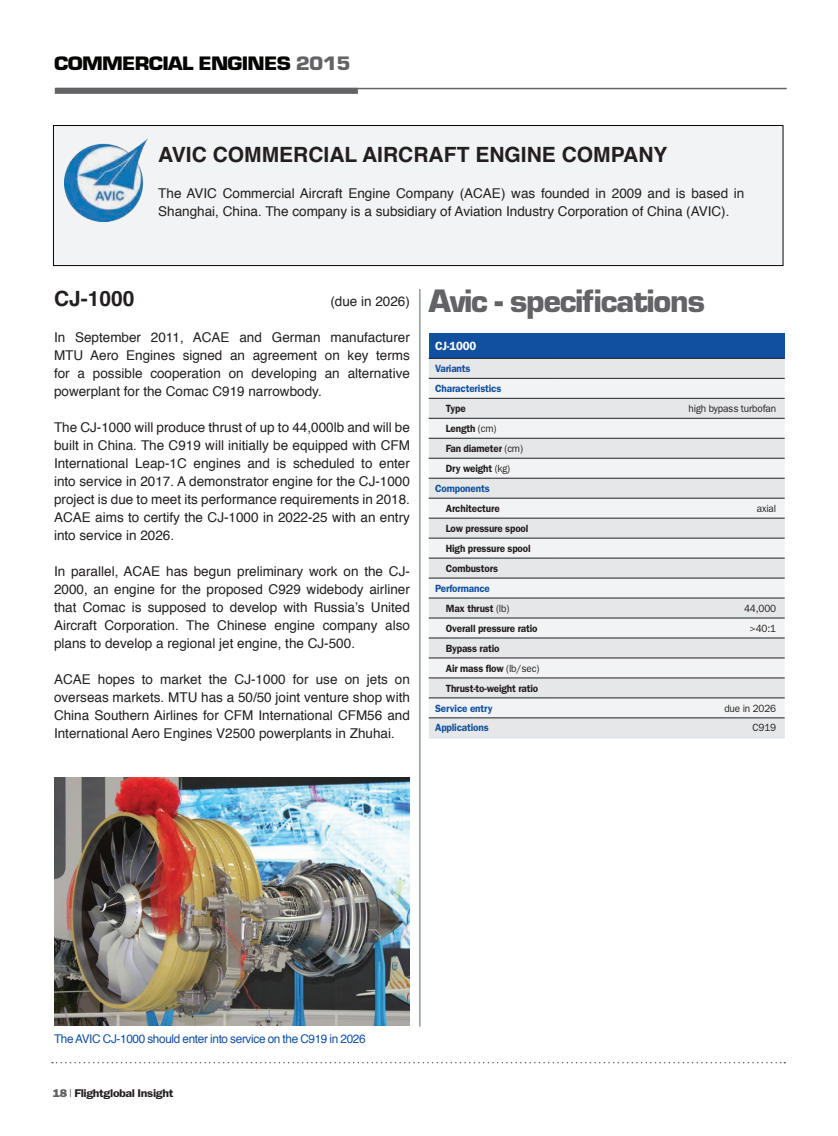
<style>
.page{position:relative;width:838px;height:1136px;background:#fff}
.page>*{position:absolute;margin:0;border:0;box-sizing:border-box;transform-origin:0 0}
.t1{font:700 30px "Eurostile";color:#636366}
.t2{font:700 21px "Helvetica";color:#231f20}
.t3{font:700 18px "Eurostile";letter-spacing:-.035em;color:#040503;scale:1.1 1}
.t4{font:13.5px/18px "Helvetica";color:#231f20;text-align:justify}
.t5{font:12px "Helvetica";letter-spacing:-.03em;color:#1150a1}
.t6{font:600 12px "ITC Franklin Gothic Std";color:#fff;scale:.95 1}
.t7{font:600 11.25px "ITC Franklin Gothic Std";letter-spacing:-.03em;color:#231f20;scale:1.1 1}
.t8{font:600 10.5px/20px "ITC Franklin Gothic Std";letter-spacing:-.015em;color:#231f20;scale:.95 1}
.t9{font:600 10.5px/20px "ITC Franklin Gothic Std";letter-spacing:-.015em;color:#1150a1;scale:.95 1}
.t10{font:10.5px "ITC Franklin Gothic Std";letter-spacing:-.015em;color:#231f20;scale:.95 1}
.s1{color:#636366}
.s2{font-weight:400}
.s3{color:#231f20}
.s4{font-weight:400;color:#231f20}
.s5{font-family:"ITC Franklin Gothic Std Hvy";font-weight:400;color:#636366}
</style>
<div class="page">
<hr style="left:55px;top:88px;width:731px;height:1px;background:#636366">
<div style="left:55px;top:88px;width:303px;height:6px;background:#636366"></div>
<svg style="left:52px;top:1061px;width:733px;height:2px"></svg>
<div style="left:53px;top:125px;width:730px;height:141px;background:#f2f3f4;border:1px solid #040503"></div>
<hr style="left:419px;top:289px;width:1px;height:737px;background:#5d6565">
<img style="left:65px;top:139px;width:82px;height:83px">
<div style="left:429px;top:333px;width:355px;height:25px;background:#1150a1"></div>
<div style="left:429px;top:359px;width:355px;height:378px;background:#e6e7e9"></div>
<svg style="left:429px;top:379px;width:355px;height:338px;fill:#f2f3f4"></svg>
<hr style="left:429px;top:418px;width:125px;height:1px;background:#231f20">
<hr style="left:554px;top:418px;width:230px;height:1px;background:#231f20">
<hr style="left:429px;top:438px;width:125px;height:1px;background:#231f20">
<hr style="left:554px;top:438px;width:230px;height:1px;background:#231f20">
<hr style="left:429px;top:458px;width:125px;height:1px;background:#231f20">
<hr style="left:554px;top:458px;width:230px;height:1px;background:#231f20">
<hr style="left:429px;top:498px;width:125px;height:1px;background:#231f20">
<hr style="left:554px;top:498px;width:230px;height:1px;background:#231f20">
<hr style="left:429px;top:557px;width:125px;height:1px;background:#231f20">
<hr style="left:554px;top:557px;width:230px;height:1px;background:#231f20">
<hr style="left:429px;top:637px;width:125px;height:1px;background:#231f20">
<hr style="left:554px;top:637px;width:230px;height:1px;background:#231f20">
<hr style="left:429px;top:677px;width:125px;height:1px;background:#231f20">
<hr style="left:554px;top:677px;width:230px;height:1px;background:#231f20">
<hr style="left:429px;top:697px;width:125px;height:1px;background:#231f20">
<hr style="left:554px;top:697px;width:230px;height:1px;background:#231f20">
<hr style="left:429px;top:717px;width:125px;height:1px;background:#231f20">
<hr style="left:554px;top:717px;width:230px;height:1px;background:#231f20">
<hr style="left:429px;top:737px;width:125px;height:1px;background:#dae2e7">
<hr style="left:554px;top:737px;width:230px;height:1px;background:#dae2e7">
<hr style="left:429px;top:358px;width:125px;height:1px;background:#231f20">
<hr style="left:554px;top:358px;width:230px;height:1px;background:#231f20">
<hr style="left:429px;top:378px;width:125px;height:1px;background:#231f20">
<hr style="left:554px;top:378px;width:230px;height:1px;background:#231f20">
<hr style="left:429px;top:398px;width:125px;height:1px;background:#231f20">
<hr style="left:554px;top:398px;width:230px;height:1px;background:#231f20">
<hr style="left:429px;top:478px;width:125px;height:1px;background:#231f20">
<hr style="left:554px;top:478px;width:230px;height:1px;background:#231f20">
<hr style="left:429px;top:518px;width:125px;height:1px;background:#231f20">
<hr style="left:554px;top:518px;width:230px;height:1px;background:#231f20">
<hr style="left:429px;top:657px;width:125px;height:1px;background:#231f20">
<hr style="left:554px;top:657px;width:230px;height:1px;background:#231f20">
<hr style="left:429px;top:538px;width:125px;height:1px;background:#231f20">
<hr style="left:554px;top:538px;width:230px;height:1px;background:#231f20">
<hr style="left:429px;top:577px;width:125px;height:1px;background:#231f20">
<hr style="left:554px;top:577px;width:230px;height:1px;background:#231f20">
<hr style="left:429px;top:597px;width:125px;height:1px;background:#231f20">
<hr style="left:554px;top:597px;width:230px;height:1px;background:#231f20">
<hr style="left:429px;top:617px;width:125px;height:1px;background:#231f20">
<hr style="left:554px;top:617px;width:230px;height:1px;background:#231f20">
<img style="left:54px;top:777px;width:356px;height:248px">
<h3 class="t3" style="left:54px;top:52px;width:271px">COMMERCIAL ENGINES <span class="s1">2015</span></h3>
<h2 class="t2" style="left:158px;top:138px;width:13px">AVIC</h2>
<h2 class="t2" style="left:213px;top:138px;width:16px">COMMERCIAL</h2>
<h2 class="t2" style="left:362px;top:138px;width:15px">AIRCRAFT</h2>
<h2 class="t2" style="left:475px;top:138px;width:14px">ENGINE</h2>
<h2 class="t2" style="left:561px;top:138px;width:16px">COMPANY</h2>
<p class="t4" style="left:158px;top:185px;width:587px">The AVIC Commercial Aircraft Engine Company (ACAE) was founded in 2009 and is based in<br>Shanghai, China. The company is a subsidiary of Aviation Industry Corporation of China (AVIC).</p>
<h2 class="t2" style="left:54px;top:282px;width:82px">CJ-1000</h2>
<p class="t4" style="left:330px;top:293px;width:81px">(due in 2026)</p>
<p class="t4" style="left:54px;top:329px;width:168px">I n September 2011, ACAE</p>
<p class="t4" style="left:54px;top:329px;width:357px;text-indent:185px">and German manufacturer MTU Aero Engines signed an agreement on key terms for a possible cooperation on developing an alternative powerplant for the Comac C919 narrowbody.</p>
<p class="t4" style="left:54px;top:419px;width:357px">The CJ-1000 will produce thrust of up to 44,000lb and will be built in China. The C919 will initially be equipped with CFM International Leap-1C engines and is scheduled to enter into service in 2017. A demonstrator engine for the CJ-1000 project is due to meet its performance requirements in 2018.<br>ACAE aims to certify the CJ-1000 in 2022-25 with an entry into service in 2026.</p>
<p class="t4" style="left:54px;top:563px;width:357px">In parallel, ACAE has begun preliminary work on the CJ-2000, an engine for the proposed C929 widebody airliner that Comac is supposed to develop with Russia’s U nited Aircraft Corporation. The Chinese engine company also plans to develop a regional jet engine, the CJ-500.</p>
<p class="t4" style="left:54px;top:671px;width:357px">ACAE hopes to market the CJ-1000 for use on jets on overseas markets. MTU has a 50/50 joint venture shop with China Southern Airlines for CFM I nternational CFM56 and International Aero Engines V2500 powerplants in Zhuhai.</p>
<h1 class="t1" style="left:429px;top:282px;width:278px">AVIC - SPECIFICATIONS</h1>
<p class="t6" style="left:435px;top:338px;width:45px">CJ-1000</p>
<p class="t9" style="left:435px;top:358px;width:71px">Variants<br>Characteristics</p>
<p class="t8" style="left:446px;top:398px;width:23px">Type</p>
<p class="t10" style="left:688px;top:402px;width:94px">high bypass turbofan</p>
<p class="t8" style="left:446px;top:418px;width:55px">Length <span class="s2">(cm)</span></p>
<p class="t8" style="left:446px;top:438px;width:83px">Fan diameter <span class="s2">(cm)</span></p>
<p class="t8" style="left:446px;top:458px;width:69px">Dry weight <span class="s2">(kg)</span></p>
<p class="t9" style="left:435px;top:478px;width:59px">Components</p>
<p class="t8" style="left:446px;top:498px;width:58px">Architecture</p>
<p class="t10" style="left:757px;top:502px;width:22px">axial</p>
<p class="t8" style="left:446px;top:518px;width:91px">Low pressure spool<br>High pressure spool<br>Combustors</p>
<p class="t9" style="left:446px;top:578px;width:68px;text-indent:-11px">Performance<br><span class="s3">Max thrust</span> <span class="s4">(lb)</span></p>
<p class="t10" style="left:744px;top:602px;width:35px">44,000</p>
<p class="t8" style="left:446px;top:618px;width:98px">Overall pressure ratio</p>
<p class="t10" style="left:750px;top:622px;width:29px">&gt;40:1</p>
<p class="t8" style="left:446px;top:638px;width:100px">Bypass ratio<br>Air mass flow <span class="s2">(lb/sec)<br></span>Thrust-to-weight ratio</p>
<p class="t9" style="left:435px;top:698px;width:62px">Service entry</p>
<p class="t10" style="left:724px;top:701px;width:56px">due in 2026</p>
<p class="t9" style="left:435px;top:717px;width:58px">Applications</p>
<p class="t10" style="left:752px;top:721px;width:26px">C919</p>
<p class="t5" style="left:54px;top:1029px;width:313px">The AVIC CJ-1000 should enter into service on the C919 in 2026</p>
<p class="t7" style="left:53px;top:1086px;width:111px"><span class="s5">18</span> <sup>|</sup> Flightglobal Insight</p>
</div>
